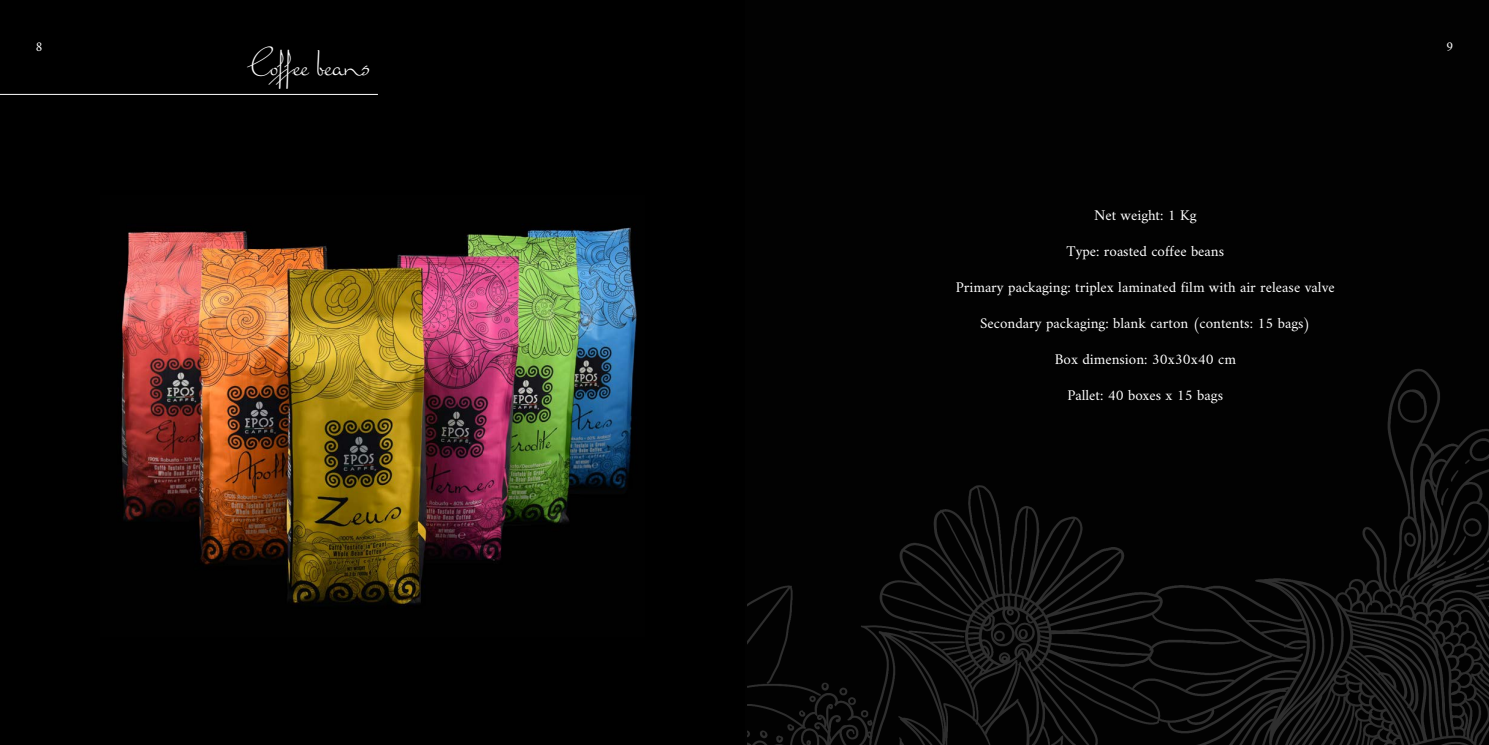
<style>
.page{position:relative;width:1489px;height:745px;background:#fff}
.page>*{position:absolute;margin:0;border:0;box-sizing:border-box;transform-origin:0 0}
.t1{font:37.5px "Miss Lankfort";color:#fff}
.t2{font:15px "Amiri";color:#fff}
.t3{font:13.75px "Amiri";color:#fff}
</style>
<div class="page">
<img style="left:744px;top:0;width:744px;height:744px">
<div style="left:0;top:0;width:744px;height:744px;background:#000"></div>
<hr style="left:0;top:94px;width:378px;height:1px;background:#fff">
<img style="left:121px;top:224px;width:516px;height:382px">
<p class="t3" style="left:35px;top:38px;width:9px">8</p>
<p class="t3" style="left:1445px;top:38px;width:9px">9</p>
<p class="t1" style="left:250px;top:44px;width:122px">Coffee beans</p>
<p class="t2" style="left:1094px;top:206px;width:104px">Net weight: 1 Kg</p>
<p class="t2" style="left:1066px;top:242px;width:159px">Type: roasted coffee beans</p>
<p class="t2" style="left:955px;top:278px;width:380px">Primary packaging: triplex laminated film with air release valve</p>
<p class="t2" style="left:980px;top:314px;width:332px">Secondary packaging: blank carton (contents: 15 bags)</p>
<p class="t2" style="left:1054px;top:350px;width:183px">Box dimension: 30x30x40 cm</p>
<p class="t2" style="left:1067px;top:386px;width:157px">Pallet: 40 boxes x 15 bags</p>
</div>
